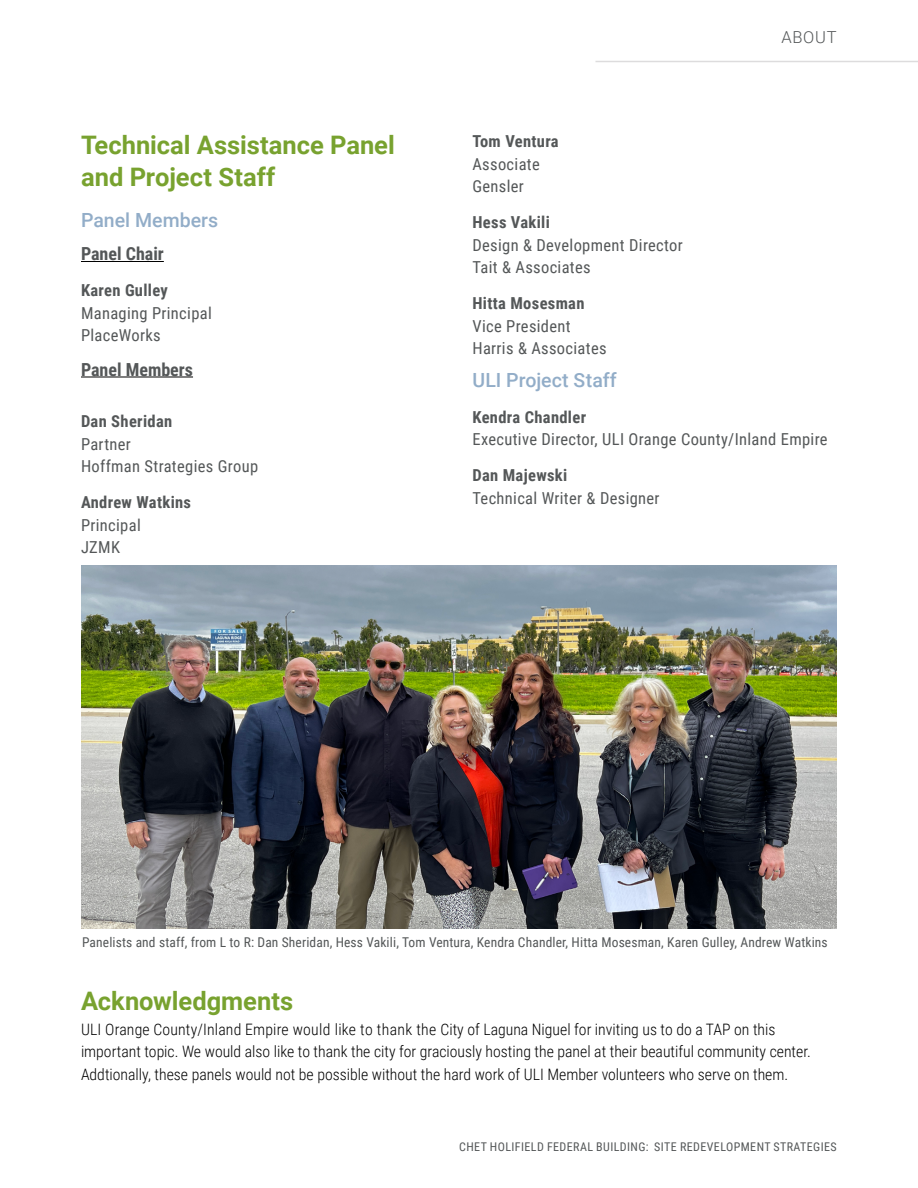
<style>
.page{position:relative;width:918px;height:1188px;background:#fff}
.page>*{position:absolute;margin:0;border:0;box-sizing:border-box;transform-origin:0 0}
.t1{font:700 25.5px/31.5px "Roboto";color:#78a22f}
.t2{font:500 19.5px "Roboto";color:#92adc8}
.t3{font:700 18px "Roboto Condensed";color:#545758}
.t4{font:16.5px/22.5px "Roboto Condensed";letter-spacing:.02em;color:#545758}
.t5{font:700 16.5px "Roboto Condensed";letter-spacing:.02em;color:#545758}
.t6{font:300 16.5px "Roboto";letter-spacing:.045em;color:#545758}
.t7{font:300 15.75px/22.5px "Roboto Condensed";color:#000}
.t8{font:13.5px "Roboto Condensed";letter-spacing:.01em;color:#545758}
.t9{font:12px "Roboto Condensed";letter-spacing:.035em;color:#545758}
</style>
<div class="page">
<hr style="left:596px;top:61px;width:322px;height:1px;background:#dddcdd">
<hr style="left:81px;top:261px;width:83px;height:1px;background:#000">
<hr style="left:81px;top:377px;width:112px;height:1px;background:#000">
<img style="left:81px;top:566px;width:756px;height:362px">
<h1 class="t1" style="left:81px;top:128px;width:315px">Technical Assistance Panel and Project Staff</h1>
<p class="t2" style="left:81px;top:206px;width:139px">Panel Members</p>
<p class="t3" style="left:81px;top:241px;width:84px">Panel Chair</p>
<p class="t5" style="left:81px;top:279px;width:88px">Karen Gulley</p>
<p class="t4" style="left:81px;top:301px;width:132px">Managing Principal<br>PlaceWorks</p>
<p class="t3" style="left:81px;top:357px;width:114px">Panel Members</p>
<p class="t5" style="left:81px;top:410px;width:93px">Dan Sheridan</p>
<p class="t4" style="left:81px;top:432px;width:179px">Partner<br>Hoffman Strategies Group</p>
<p class="t5" style="left:81px;top:491px;width:112px">Andrew Watkins</p>
<p class="t4" style="left:81px;top:513px;width:61px">Principal<br>JZMK</p>
<p class="t6" style="left:781px;top:26px;width:57px">ABOUT</p>
<p class="t5" style="left:472px;top:130px;width:88px">Tom Ventura</p>
<p class="t4" style="left:472px;top:152px;width:69px">Associate<br>Gensler</p>
<p class="t5" style="left:472px;top:211px;width:79px">Hess Vakili</p>
<p class="t4" style="left:472px;top:233px;width:212px">Design &amp; Development Director<br>Tait &amp; Associates</p>
<p class="t5" style="left:472px;top:292px;width:114px">Hitta Mosesman</p>
<p class="t4" style="left:472px;top:314px;width:136px">Vice President<br>Harris &amp; Associates</p>
<p class="t2" style="left:472px;top:366px;width:146px">ULI Project Staff</p>
<p class="t5" style="left:472px;top:405px;width:115px">Kendra Chandler</p>
<p class="t4" style="left:472px;top:427px;width:357px">Executive Director, ULI Orange County/Inland Empire</p>
<p class="t5" style="left:472px;top:464px;width:96px">Dan Majewski</p>
<p class="t4" style="left:472px;top:486px;width:189px">Technical Writer &amp; Designer</p>
<p class="t8" style="left:82px;top:933px;width:747px">Panelists and staff, from L to R: Dan Sheridan, Hess Vakili, Tom Ventura, Kendra Chandler, Hitta Mosesman, Karen Gulley, Andrew Watkins</p>
<h1 class="t1" style="left:81px;top:984px;width:214px">Acknowledgments</h1>
<p class="t7" style="left:81px;top:1018px;width:732px">ULI Orange County/Inland Empire would like to thank the City of Laguna Niguel for inviting us to do a TAP on this important topic. We would also like to thank the city for graciously hosting the panel at their beautiful community center.<br>Addtionally, these panels would not be possible without the hard work of ULI Member volunteers who serve on them.</p>
<p class="t9" style="left:459px;top:1139px;width:379px">CHET HOLIFIELD FEDERAL BUILDING: SITE REDEVELOPMENT STRATEGIES</p>
</div>
